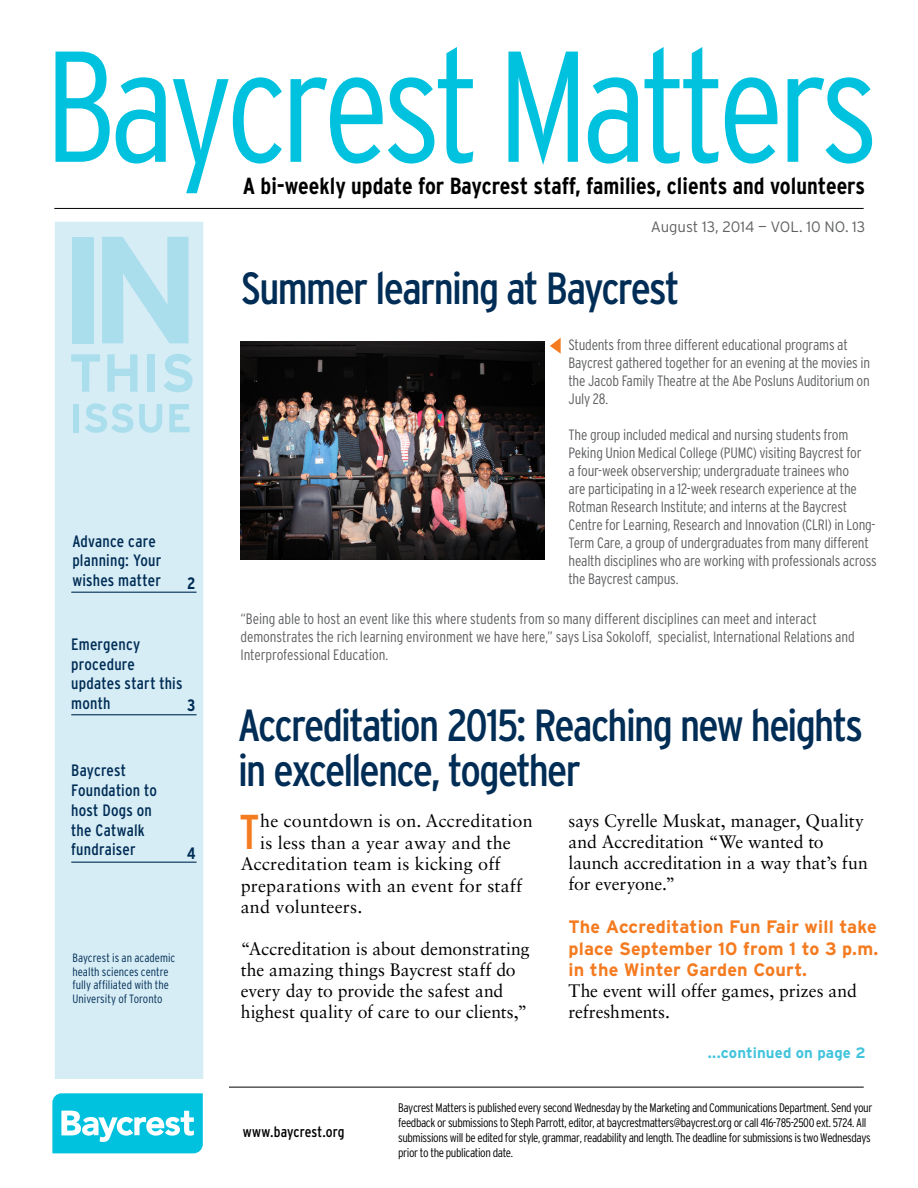
<style>
.page{position:relative;width:918px;height:1188px;background:#fff}
.page>*{position:absolute;margin:0;border:0;box-sizing:border-box;transform-origin:0 0}
.t1{font:condensed 48.9px "Interstate";color:#f47b20}
.t2{font:condensed 45px/45px "Interstate";letter-spacing:-.04em;color:#002d56}
.t3{font:700 condensed 23.25px "Interstate";color:#000}
.t4{font:18px/21px "Sabon LT Std";letter-spacing:.01em;color:#000}
.t5{font:700 18px/21.6px "Interstate";letter-spacing:.01em;color:#f47b20;text-align:justify}
.t6{font:condensed 16.5px/19.8px "Interstate";letter-spacing:.015em;color:#002d56}
.t7{font:700 condensed 16.5px "Interstate";color:#002d56}
.t8{font:300 condensed 15px/18px "Interstate";letter-spacing:-.015em;color:#5f6062}
.t9{font:300 15px "Interstate";color:#5f6062}
.t10{font:700 15px "Interstate";letter-spacing:.005em;color:#42c4dd}
.t11{font:condensed 15px "Interstate";letter-spacing:.005em;color:#000}
.t12{font:300 condensed 12.3px/14.9px "Interstate";letter-spacing:-.035em;color:#000}
.t13{font:300 condensed 12px/13.5px "Interstate";color:#002d56}
</style>
<div class="page">
<svg style="left:56px;top:52px;width:54px;height:110px"></svg>
<svg style="left:116px;top:77px;width:50px;height:87px"></svg>
<svg style="left:173px;top:77px;width:109px;height:116px"></svg>
<svg style="left:290px;top:47px;width:183px;height:117px"></svg>
<svg style="left:508px;top:52px;width:70px;height:113px"></svg>
<svg style="left:588px;top:77px;width:50px;height:87px"></svg>
<svg style="left:645px;top:47px;width:74px;height:117px"></svg>
<svg style="left:725px;top:77px;width:52px;height:87px"></svg>
<svg style="left:788px;top:77px;width:84px;height:87px"></svg>
<svg style="left:52px;top:1093px;width:151px;height:60px"></svg>
<div style="left:55px;top:222px;width:148px;height:857px;background:#d7edf5"></div>
<div style="left:73px;top:237px;width:21px;height:106px;background:#abdeec"></div>
<svg style="left:102px;top:237px;width:86px;height:106px;background:#b9e3ef"></svg>
<svg style="left:71px;top:354px;width:29px;height:38px"></svg>
<svg style="left:107px;top:354px;width:31px;height:38px"></svg>
<div style="left:148px;top:354px;width:7px;height:38px;background:#abdeec"></div>
<svg style="left:163px;top:354px;width:30px;height:38px"></svg>
<div style="left:73px;top:404px;width:5px;height:28px;background:#abdeec"></div>
<svg style="left:85px;top:403px;width:48px;height:30px"></svg>
<svg style="left:139px;top:404px;width:23px;height:29px"></svg>
<svg style="left:169px;top:404px;width:21px;height:28px"></svg>
<hr style="left:229px;top:1087px;width:635px;height:1px;background:#000">
<hr style="left:54px;top:208px;width:810px;height:1px;background:#000">
<hr style="left:71px;top:862px;width:126px;height:1px;background:#002d56">
<hr style="left:71px;top:714px;width:126px;height:1px;background:#002d56">
<hr style="left:71px;top:592px;width:126px;height:1px;background:#002d56">
<img style="left:240px;top:342px;width:304px;height:217px">
<svg style="left:550px;top:338px;width:11px;height:16px"></svg>
<p class="t6" style="left:72px;top:531px;width:91px">Advance care planning: Your wishes matter</p>
<p class="t7" style="left:187px;top:574px;width:10px">2</p>
<p class="t6" style="left:71px;top:634px;width:113px">Emergency procedure updates start this month</p>
<p class="t7" style="left:187px;top:696px;width:10px">3</p>
<p class="t6" style="left:71px;top:760px;width:87px">Baycrest<br>Foundation to host Dogs on the Catwalk fundraiser</p>
<p class="t7" style="left:187px;top:844px;width:10px">4</p>
<p class="t13" style="left:72px;top:951px;width:104px">Baycrest is an academic health sciences centre fully affiliated with the<br>University of Toronto</p>
<h3 class="t3" style="left:243px;top:173px;width:624px">A bi-weekly update for Baycrest staff, families, clients and volunteers</h3>
<p class="t9" style="left:651px;top:218px;width:216px">August 13, 2014 — VOL. 10 NO. 13</p>
<h2 class="t2" style="left:241px;top:266px;width:440px">Summer learning at Baycrest</h2>
<p class="t8" style="left:569px;top:335px;width:303px">Students from three different educational programs at Baycrest gathered together for an evening at the movies in the Jacob Family Theatre at the Abe Posluns Auditorium on July 28.</p>
<p class="t8" style="left:569px;top:425px;width:310px">The group included medical and nursing students from Peking Union Medical College (PUMC) visiting Baycrest for<br>a four-week observership; undergraduate trainees who<br>are participating in a 12-week research experience at the Rotman Research Institute; and interns at the Baycrest Centre for Learning, Research and Innovation (CLRI) in Long-Term Care, a group of undergraduates from many different health disciplines who are working with professionals across the Baycrest campus.</p>
<p class="t8" style="left:240px;top:610px;width:616px">“Being able to host an event like this where students from so many different disciplines can meet and interact demonstrates the rich learning environment we have here,” says Lisa Sokoloff, specialist, International Relations and<br>Interprofessional Education.</p>
<h2 class="t2" style="left:238px;top:703px;width:626px">Accreditation 2015: Reaching new heights in excellence, together</h2>
<h1 class="t1" style="left:239px;top:804px;width:22px">T</h1>
<p class="t4" style="left:260px;top:810px;width:274px">he countdown is on. Accreditation</p>
<p class="t4" style="left:260px;top:832px;width:252px">is less than a year away and the</p>
<p class="t4" style="left:241px;top:853px;width:261px">Accreditation team is kicking off</p>
<p class="t4" style="left:241px;top:875px;width:283px">preparations with an event for staff</p>
<p class="t4" style="left:241px;top:897px;width:123px">and volunteers.</p>
<p class="t4" style="left:241px;top:939px;width:290px">“Accreditation is about demonstrating the amazing things Baycrest staff do every day to provide the safest and highest quality of care to our clients,”</p>
<p class="t4" style="left:569px;top:810px;width:301px">says Cyrelle Muskat, manager, Quality and Accreditation “We wanted to launch accreditation in a way that’s fun for everyone.”</p>
<p class="t5" style="left:569px;top:916px;width:311px">The Accreditation Fun Fair will take place September 10 from 1 to 3 p.m. in the Winter Garden Court.</p>
<p class="t4" style="left:569px;top:981px;width:290px">The event will offer games, prizes and refreshments.</p>
<p class="t10" style="left:708px;top:1045px;width:159px">...continued on page 2</p>
<p class="t11" style="left:243px;top:1123px;width:103px">www.baycrest.org</p>
<p class="t12" style="left:398px;top:1101px;width:476px">Baycrest Matters is published every second Wednesday by the Marketing and Communications Department. Send your feedback or submissions to Steph Parrott, editor, at baycrestmatters@baycrest.org or call 416-785-2500 ext. 5724. All submissions will be edited for style, grammar, readability and length. The deadline for submissions is two Wednesdays prior to the publication date.</p>
</div>
